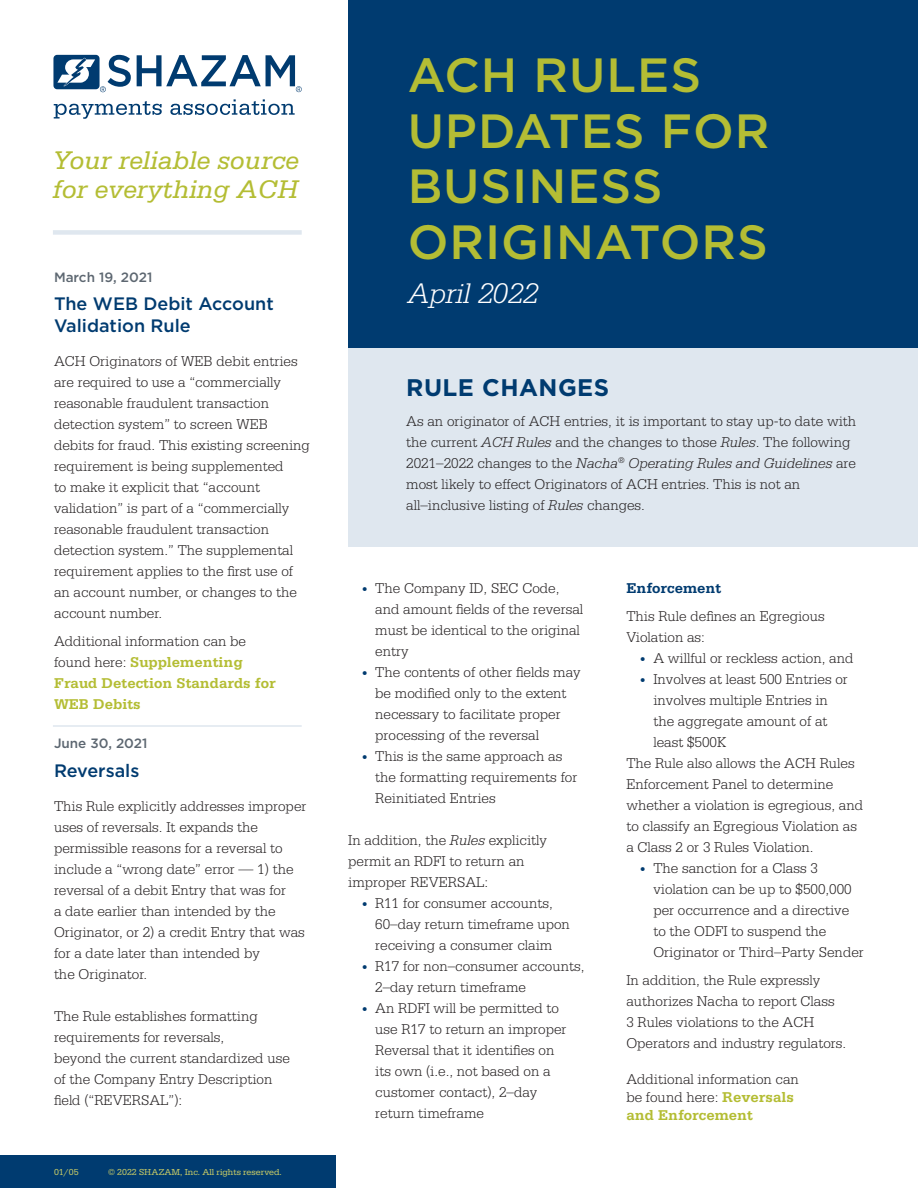
<style>
.page{position:relative;width:918px;height:1188px;background:#fff}
.page>*{position:absolute;margin:0;border:0;box-sizing:border-box;transform-origin:0 0}
.t1{font:500 48px/55.5px "Gotham";letter-spacing:.02em;color:#b4bd34}
.t2{font:italic 300 30px "Serifa Std";color:#fff}
.t3{font:italic 27px/28.5px "Serifa Std";color:#b4bd34}
.t4{font:700 24px "Gotham";letter-spacing:.02em;color:#003b70}
.t5{font:500 18px/21.6px "Gotham";color:#003b70}
.t6{font:300 15px/21px "Serifa Std";color:#231f20}
.t7{font:700 15px/21px "Serifa Std";color:#b4bd34}
.t8{font:700 15px "Serifa Std";color:#003b70}
.t9{font:500 13.5px "Gotham";color:#5d6771}
.t10{font:9px "Serifa";color:#c6ca66}
.s1{font-weight:300;color:#231f20}
.s2{font-style:italic}
.s3{font-size:12px;color:#003b70}
.s4{font-weight:700;color:#b4bd34}
</style>
<div class="page">
<div style="left:348px;top:348px;width:570px;height:198px;background:#dfe7ef"></div>
<div style="left:348px;top:0;width:570px;height:348px;background:#003b70"></div>
<div style="left:0;top:1156px;width:336px;height:32px;background:#003b70"></div>
<svg style="left:53px;top:55px;width:249px;height:37px"></svg>
<svg style="left:54px;top:101px;width:108px;height:18px"></svg>
<svg style="left:170px;top:99px;width:125px;height:16px"></svg>
<div style="left:53px;top:230px;width:249px;height:5px;background:#dfe7ef"></div>
<hr style="left:53px;top:725px;width:249px;height:2px;background:#dfe7ef">
<p class="t3" style="left:53px;top:146px;width:248px">Your reliable source for everything ACH</p>
<p class="t9" style="left:54px;top:268px;width:100px">March 19, 2021</p>
<p class="t5" style="left:54px;top:293px;width:221px">The WEB Debit Account<br>Validation Rule</p>
<p class="t6" style="left:54px;top:351px;width:257px">ACH Originators of WEB debit entries are required to use a “commercially reasonable fraudulent transaction detection system” to screen WEB debits for fraud. This existing screening requirement is being supplemented<br>to make it explicit that “account validation” is part of a “commercially reasonable fraudulent transaction detection system.” The supplemental requirement applies to the first use of an account number, or changes to the account number.</p>
<p class="t7" style="left:54px;top:630px;width:223px"><span class="s1">Additional information can be found here:</span> Supplementing<br>Fraud Detection Standards for<br>WEB Debits</p>
<p class="t9" style="left:54px;top:735px;width:95px">June 30, 2021</p>
<p class="t5" style="left:54px;top:759px;width:87px">Reversals</p>
<p class="t6" style="left:54px;top:796px;width:254px">This Rule explicitly addresses improper uses of reversals. It expands the permissible reasons for a reversal to include a “wrong date” error — 1) the reversal of a debit Entry that was for<br>a date earlier than intended by the Originator, or 2) a credit Entry that was for a date later than intended by<br>the Originator.</p>
<p class="t6" style="left:54px;top:1006px;width:237px">The Rule establishes formatting requirements for reversals,<br>beyond the current standardized use of the Company Entry Description field (“REVERSAL”):</p>
<p class="t10" style="left:54px;top:1167px;width:26px">01/05</p>
<p class="t10" style="left:108px;top:1167px;width:175px">© 2022 SHAZAM, Inc. All rights reserved.</p>
<p class="t1" style="left:408px;top:47px;width:363px">ACH RULES<br>UPDATES FOR<br>BUSINESS<br>ORIGINATORS</p>
<p class="t2" style="left:408px;top:277px;width:132px">April 2022</p>
<p class="t4" style="left:406px;top:372px;width:205px">RULE CHANGES</p>
<p class="t6" style="left:406px;top:411px;width:451px">As an originator of ACH entries, it is important to stay up-to date with the current <span class="s2">ACH Rules</span> and the changes to those <span class="s2">Rules</span>. The following 2021–2022 changes to the <span class="s2">Nacha</span><sup>®</sup> <span class="s2">Operating Rules and Guidelines</span> are most likely to effect Originators of ACH entries. This is not an all–inclusive listing of <span class="s2">Rules</span> changes.</p>
<p class="t6" style="left:375px;top:578px;width:209px;text-indent:-14px"><span class="s3">•</span> The Company ID, SEC Code, and amount fields of the reversal must be identical to the original entry</p>
<p class="t6" style="left:375px;top:662px;width:207px;text-indent:-14px"><span class="s3">•</span> The contents of other fields may be modified only to the extent necessary to facilitate proper processing of the reversal</p>
<p class="t6" style="left:375px;top:746px;width:204px;text-indent:-14px"><span class="s3">•</span> This is the same approach as the formatting requirements for<br>Reinitiated Entries</p>
<p class="t6" style="left:348px;top:830px;width:200px">In addition, the <span class="s2">Rules</span> explicitly permit an RDFI to return an improper REVERSAL:</p>
<p class="t6" style="left:375px;top:893px;width:196px;text-indent:-14px"><span class="s3">•</span> R11 for consumer accounts,<br>60–day return timeframe upon receiving a consumer claim</p>
<p class="t6" style="left:375px;top:956px;width:211px;text-indent:-14px"><span class="s3">•</span> R17 for non–consumer accounts,<br>2–day return timeframe</p>
<p class="t6" style="left:375px;top:998px;width:193px;text-indent:-14px"><span class="s3">•</span> An RDFI will be permitted to use R17 to return an improper<br>Reversal that it identifies on its own (i.e., not based on a customer contact), 2–day return timeframe</p>
<p class="t8" style="left:626px;top:579px;width:97px">Enforcement</p>
<p class="t6" style="left:626px;top:606px;width:200px">This Rule defines an Egregious<br>Violation as:</p>
<p class="t6" style="left:640px;top:648px;width:215px"><span class="s3">•</span> A willful or reckless action, and</p>
<p class="t6" style="left:653px;top:669px;width:196px;text-indent:-14px"><span class="s3">•</span> Involves at least 500 Entries or involves multiple Entries in the aggregate amount of at least $500K</p>
<p class="t6" style="left:626px;top:753px;width:238px">The Rule also allows the ACH Rules Enforcement Panel to determine whether a violation is egregious, and to classify an Egregious Violation as a Class 2 or 3 Rules Violation.</p>
<p class="t6" style="left:653px;top:858px;width:212px;text-indent:-14px"><span class="s3">•</span> The sanction for a Class 3 violation can be up to $500,000 per occurrence and a directive to the ODFI to suspend the<br>Originator or Third–Party Sender</p>
<p class="t6" style="left:626px;top:969px;width:221px">In addition, the Rule expressly authorizes Nacha to report Class<br>3 Rules violations to the ACH<br>Operators and industry regulators.</p>
<p class="t6" style="left:626px;top:1070px;width:174px;line-height:18px">Additional information can be found here: <span class="s4">Reversals and Enforcement</span></p>
</div>
